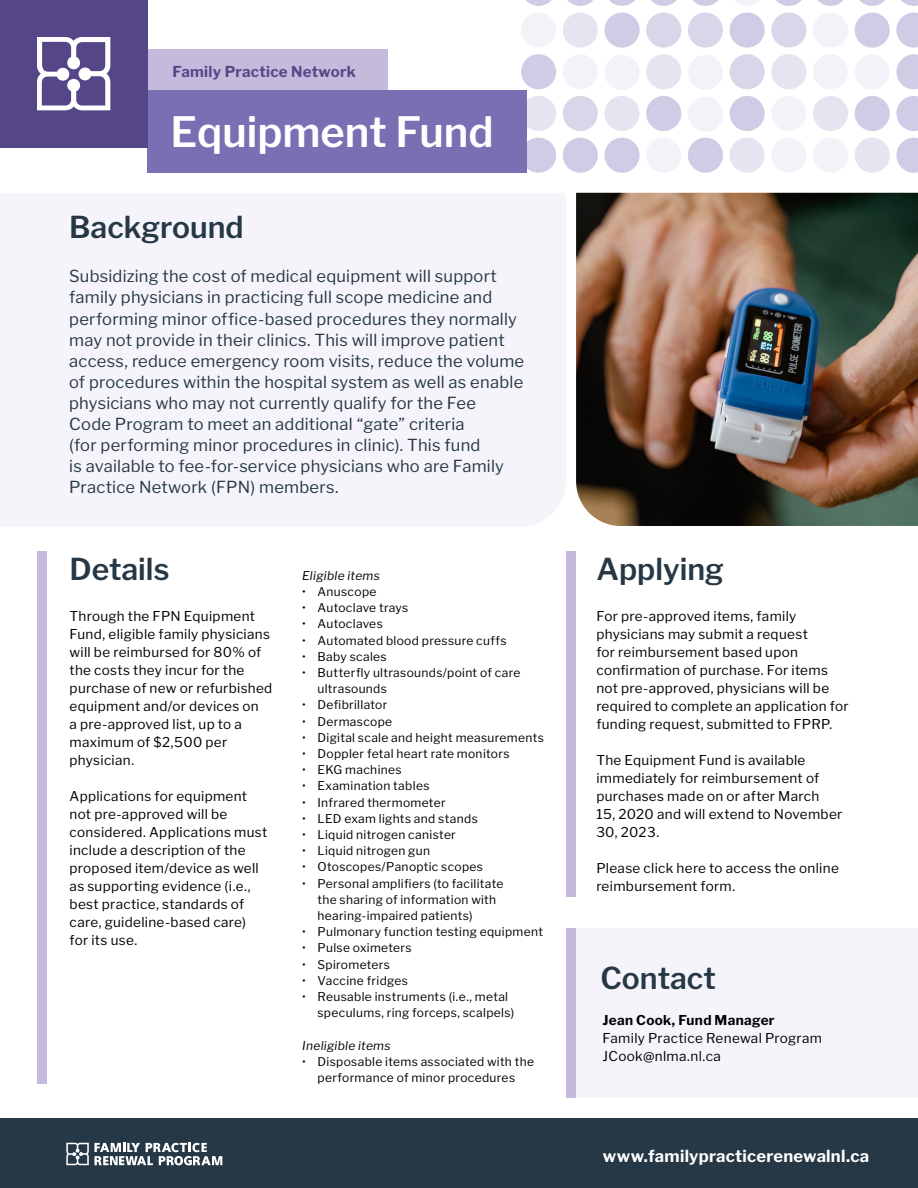
<style>
.page{position:relative;width:918px;height:1188px;background:#fff}
.page>*{position:absolute;margin:0;border:0;box-sizing:border-box;transform-origin:0 0}
.t1{font:600 41.55px "Libre Franklin";color:#fff}
.t2{font:600 30px "Libre Franklin";color:#263845}
.t3{font:16.5px/21px "Libre Franklin";letter-spacing:.015em;color:#263845}
.t4{font:700 16.5px "Libre Franklin";letter-spacing:.02em;color:#fff}
.t5{font:700 15px "Libre Franklin";letter-spacing:.02em;color:#554787}
.t6{font:13.5px/18px "Libre Franklin";letter-spacing:.02em;color:#000}
.t7{font:700 13.5px "Libre Franklin";letter-spacing:.025em;color:#000}
.t8{font:12px/16.2px "Libre Franklin";letter-spacing:.025em;color:#000}
.t9{font:italic 12px "Libre Franklin";letter-spacing:.025em;color:#000}
</style>
<div class="page">
<svg style="left:526px;top:0;width:26px;height:6px"></svg>
<svg style="left:567px;top:0;width:26px;height:6px"></svg>
<svg style="left:609px;top:0;width:26px;height:6px"></svg>
<svg style="left:651px;top:0;width:26px;height:6px"></svg>
<svg style="left:692px;top:0;width:26px;height:6px"></svg>
<svg style="left:735px;top:0;width:24px;height:6px"></svg>
<svg style="left:776px;top:0;width:26px;height:6px"></svg>
<svg style="left:818px;top:0;width:26px;height:6px"></svg>
<svg style="left:859px;top:0;width:26px;height:6px"></svg>
<svg style="left:901px;top:0;width:17px;height:6px"></svg>
<div style="left:521px;top:13px;width:35px;height:35px;background:#f3f2f8;border-radius:50%"></div>
<div style="left:563px;top:13px;width:35px;height:35px;background:#e6e4f1;border-radius:50%"></div>
<div style="left:604px;top:13px;width:36px;height:35px;background:#d0cce5;border-radius:50%"></div>
<div style="left:646px;top:13px;width:35px;height:35px;background:#d9d6ea;border-radius:50%"></div>
<div style="left:688px;top:13px;width:35px;height:35px;background:#d9d6ea;border-radius:50%"></div>
<div style="left:730px;top:13px;width:35px;height:35px;background:#d0cce5;border-radius:50%"></div>
<div style="left:771px;top:13px;width:35px;height:35px;background:#d9d6ea;border-radius:50%"></div>
<div style="left:813px;top:13px;width:35px;height:35px;background:#f3f2f8;border-radius:50%"></div>
<div style="left:855px;top:13px;width:35px;height:35px;background:#d0cce5;border-radius:50%"></div>
<svg style="left:896px;top:13px;width:22px;height:35px"></svg>
<div style="left:521px;top:54px;width:35px;height:35px;background:#d0cce5;border-radius:50%"></div>
<div style="left:563px;top:54px;width:35px;height:35px;background:#f3f2f8;border-radius:50%"></div>
<div style="left:604px;top:55px;width:36px;height:35px;background:#f3f2f8;border-radius:50%"></div>
<div style="left:646px;top:54px;width:35px;height:35px;background:#e6e4f1;border-radius:50%"></div>
<div style="left:688px;top:55px;width:35px;height:35px;background:#f3f2f8;border-radius:50%"></div>
<div style="left:730px;top:54px;width:35px;height:35px;background:#d9d6ea;border-radius:50%"></div>
<div style="left:771px;top:54px;width:35px;height:35px;background:#e6e4f1;border-radius:50%"></div>
<div style="left:813px;top:54px;width:35px;height:35px;background:#f3f2f8;border-radius:50%"></div>
<div style="left:855px;top:54px;width:35px;height:35px;background:#f3f2f8;border-radius:50%"></div>
<svg style="left:896px;top:54px;width:22px;height:35px"></svg>
<div style="left:521px;top:96px;width:35px;height:35px;background:#e6e4f1;border-radius:50%"></div>
<div style="left:563px;top:96px;width:35px;height:35px;background:#d9d6ea;border-radius:50%"></div>
<div style="left:604px;top:96px;width:36px;height:35px;background:#e6e4f1;border-radius:50%"></div>
<div style="left:646px;top:96px;width:35px;height:35px;background:#d0cce5;border-radius:50%"></div>
<div style="left:688px;top:97px;width:35px;height:35px;background:#f3f2f8;border-radius:50%"></div>
<div style="left:730px;top:96px;width:35px;height:35px;background:#d0cce5;border-radius:50%"></div>
<div style="left:771px;top:96px;width:35px;height:35px;background:#f3f2f8;border-radius:50%"></div>
<div style="left:813px;top:96px;width:35px;height:35px;background:#e6e4f1;border-radius:50%"></div>
<div style="left:855px;top:96px;width:35px;height:35px;background:#d0cce5;border-radius:50%"></div>
<svg style="left:896px;top:96px;width:22px;height:35px"></svg>
<div style="left:521px;top:138px;width:35px;height:35px;background:#d0cce5;border-radius:50%"></div>
<div style="left:563px;top:138px;width:35px;height:35px;background:#d0cce5;border-radius:50%"></div>
<div style="left:604px;top:138px;width:36px;height:35px;background:#d0cce5;border-radius:50%"></div>
<div style="left:646px;top:138px;width:35px;height:35px;background:#f3f2f8;border-radius:50%"></div>
<div style="left:688px;top:138px;width:35px;height:35px;background:#d0cce5;border-radius:50%"></div>
<div style="left:730px;top:138px;width:35px;height:35px;background:#e6e4f1;border-radius:50%"></div>
<div style="left:771px;top:138px;width:35px;height:35px;background:#f3f2f8;border-radius:50%"></div>
<div style="left:813px;top:138px;width:35px;height:35px;background:#f3f2f8;border-radius:50%"></div>
<div style="left:855px;top:138px;width:35px;height:35px;background:#e6e4f1;border-radius:50%"></div>
<svg style="left:896px;top:138px;width:22px;height:35px"></svg>
<div style="left:147px;top:50px;width:241px;height:42px;background:#c5badc"></div>
<div style="left:0;top:193px;width:566px;height:334px;background:#f6f4fb"></div>
<div style="left:566px;top:928px;width:352px;height:169px;background:#f6f4fb"></div>
<div style="left:0;top:1119px;width:918px;height:69px;background:#263845"></div>
<div style="left:147px;top:90px;width:380px;height:83px;background:#7a6fb3"></div>
<svg style="left:66px;top:1143px;width:156px;height:22px"></svg>
<div style="left:0;top:0;width:147px;height:147px;background:#554787"></div>
<svg style="left:37px;top:37px;width:73px;height:73px"></svg>
<div style="left:566px;top:928px;width:10px;height:169px;background:#c5badc"></div>
<div style="left:566px;top:552px;width:10px;height:345px;background:#c5badc"></div>
<div style="left:37px;top:552px;width:10px;height:532px;background:#c5badc"></div>
<img style="left:576px;top:193px;width:342px;height:333px">
<p class="t5" style="left:172px;top:63px;width:185px">Family Practice Network</p>
<h1 class="t1" style="left:170px;top:106px;width:325px">Equipment Fund</h1>
<h2 class="t2" style="left:69px;top:209px;width:176px">Background</h2>
<p class="t3" style="left:69px;top:266px;width:457px">Subsidizing the cost of medical equipment will support family physicians in practicing full scope medicine and performing minor office-based procedures they normally may not provide in their clinics. This will improve patient access, reduce emergency room visits, reduce the volume of procedures within the hospital system as well as enable physicians who may not currently qualify for the Fee<br>Code Program to meet an additional “gate” criteria<br>(for performing minor procedures in clinic). This fund<br>is available to fee-for-service physicians who are Family Practice Network (FPN) members.</p>
<h2 class="t2" style="left:70px;top:552px;width:101px">Details</h2>
<h2 class="t2" style="left:596px;top:552px;width:129px">Applying</h2>
<p class="t9" style="left:302px;top:568px;width:79px">Eligible items</p>
<p class="t8" style="left:302px;top:584px;width:76px">• Anuscope</p>
<p class="t8" style="left:302px;top:600px;width:108px">• Autoclave trays</p>
<p class="t8" style="left:302px;top:616px;width:82px">• Autoclaves</p>
<p class="t8" style="left:302px;top:632px;width:206px">• Automated blood pressure cuffs</p>
<p class="t8" style="left:302px;top:648px;width:86px">• Baby scales</p>
<p class="t8" style="left:318px;top:665px;width:204px;text-indent:-15px">• Butterfly ultrasounds/point of care ultrasounds</p>
<p class="t8" style="left:302px;top:697px;width:87px">• Defibrillator</p>
<p class="t8" style="left:302px;top:713px;width:92px">• Dermascope</p>
<p class="t8" style="left:302px;top:729px;width:243px">• Digital scale and height measurements</p>
<p class="t8" style="left:302px;top:746px;width:209px">• Doppler fetal heart rate monitors</p>
<p class="t8" style="left:302px;top:762px;width:101px">• EKG machines</p>
<p class="t8" style="left:302px;top:778px;width:129px">• Examination tables</p>
<p class="t8" style="left:302px;top:794px;width:145px">• Infrared thermometer</p>
<p class="t8" style="left:302px;top:810px;width:177px">• LED exam lights and stands</p>
<p class="t8" style="left:302px;top:827px;width:155px">• Liquid nitrogen canister</p>
<p class="t8" style="left:302px;top:843px;width:129px">• Liquid nitrogen gun</p>
<p class="t8" style="left:302px;top:859px;width:182px">• Otoscopes/Panoptic scopes</p>
<p class="t8" style="left:318px;top:875px;width:187px;text-indent:-15px">• Personal amplifiers (to facilitate the sharing of information with hearing-impaired patients)</p>
<p class="t8" style="left:302px;top:924px;width:242px">• Pulmonary function testing equipment</p>
<p class="t8" style="left:302px;top:940px;width:111px">• Pulse oximeters</p>
<p class="t8" style="left:302px;top:956px;width:89px">• Spirometers</p>
<p class="t8" style="left:302px;top:972px;width:107px">• Vaccine fridges</p>
<p class="t8" style="left:318px;top:989px;width:198px;text-indent:-15px">• Reusable instruments (i.e., metal speculums, ring forceps, scalpels)</p>
<p class="t9" style="left:302px;top:1038px;width:90px">Ineligible items</p>
<p class="t8" style="left:302px;top:1053px;width:233px;text-align:center">• Disposable items associated with the performance of minor procedures</p>
<p class="t6" style="left:596px;top:608px;width:254px">For pre-approved items, family physicians may submit a request<br>for reimbursement based upon confirmation of purchase. For items not pre-approved, physicians will be required to complete an application for funding request, submitted to FPRP.</p>
<p class="t6" style="left:596px;top:752px;width:247px">The Equipment Fund is available immediately for reimbursement of purchases made on or after March<br>15, 2020 and will extend to November<br>30, 2023.</p>
<p class="t6" style="left:596px;top:860px;width:244px">Please click here to access the online reimbursement form.</p>
<p class="t6" style="left:70px;top:608px;width:204px">Through the FPN Equipment<br>Fund, eligible family physicians will be reimbursed for 80% of the costs they incur for the purchase of new or refurbished equipment and/or devices on<br>a pre-approved list, up to a maximum of $2,500 per physician.</p>
<p class="t6" style="left:70px;top:788px;width:199px">Applications for equipment not pre-approved will be considered. Applications must include a description of the proposed item/device as well as supporting evidence (i.e., best practice, standards of care, guideline-based care) for its use.</p>
<h2 class="t2" style="left:600px;top:960px;width:117px">Contact</h2>
<p class="t7" style="left:603px;top:1012px;width:174px">Jean Cook, Fund Manager</p>
<p class="t6" style="left:603px;top:1030px;width:221px">Family Practice Renewal Program<br>JCook@nlma.nl.ca</p>
<p class="t4" style="left:603px;top:1146px;width:268px">www.familypracticerenewalnl.ca</p>
</div>
